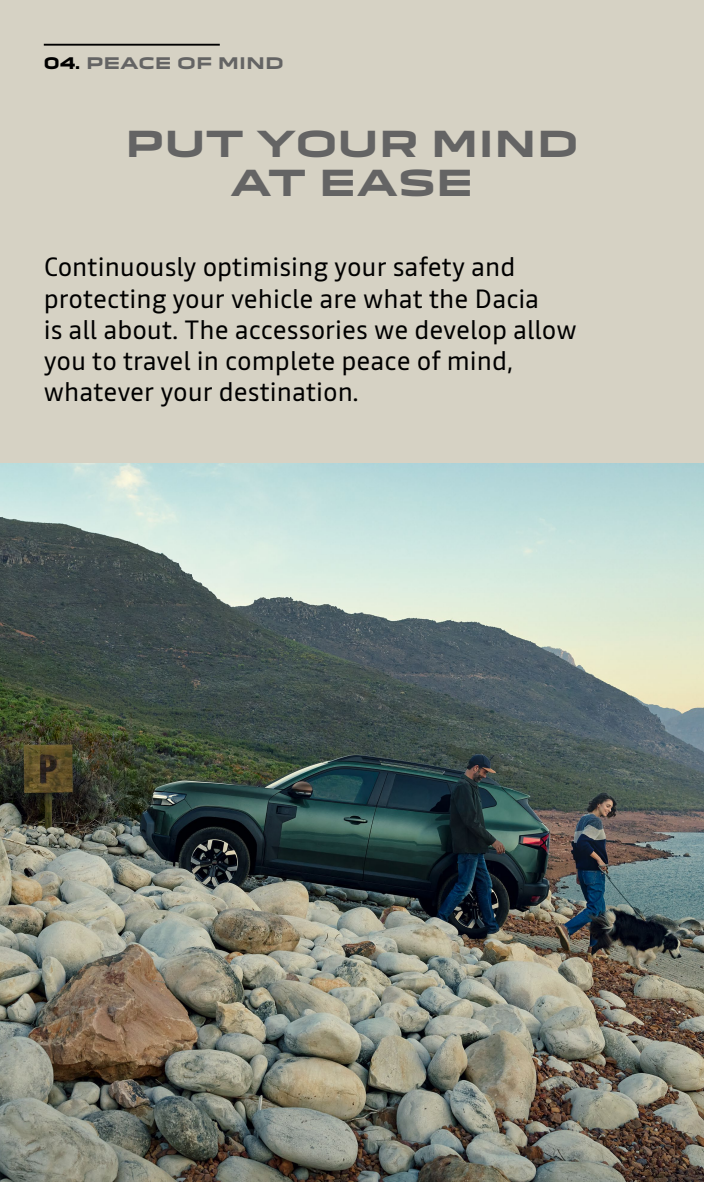
<style>
.page{position:relative;width:704px;height:1182px;background:#fff}
.page>*{position:absolute;margin:0;border:0;box-sizing:border-box;transform-origin:0 0}
.t1{font:700 35px/38.1px "Dacia Block Extended";color:#646464;text-align:center}
.t2{font:26.25px/31.2px "Read";color:#000}
.t3{font:700 15.62px "Dacia Block Extended";color:#646464}
.s1{color:#000}
</style>
<div class="page">
<div style="left:0;top:0;width:703px;height:1182px;background:#d6d2c4"></div>
<img style="left:0;top:464px;width:703px;height:718px">
<hr style="left:44px;top:44px;width:176px;height:2px;background:#000">
<p class="t3" style="left:44px;top:54px;width:241px"><span class="s1">04.</span> PEACE OF MIND</p>
<h1 class="t1" style="left:125px;top:126px;width:454px">PUT YOUR MIND<br>AT EASE</h1>
<p class="t2" style="left:44px;top:251px;width:534px">Continuously optimising your safety and protecting your vehicle are what the Dacia<br>is all about. The accessories we develop allow you to travel in complete peace of mind, whatever your destination.</p>
</div>
